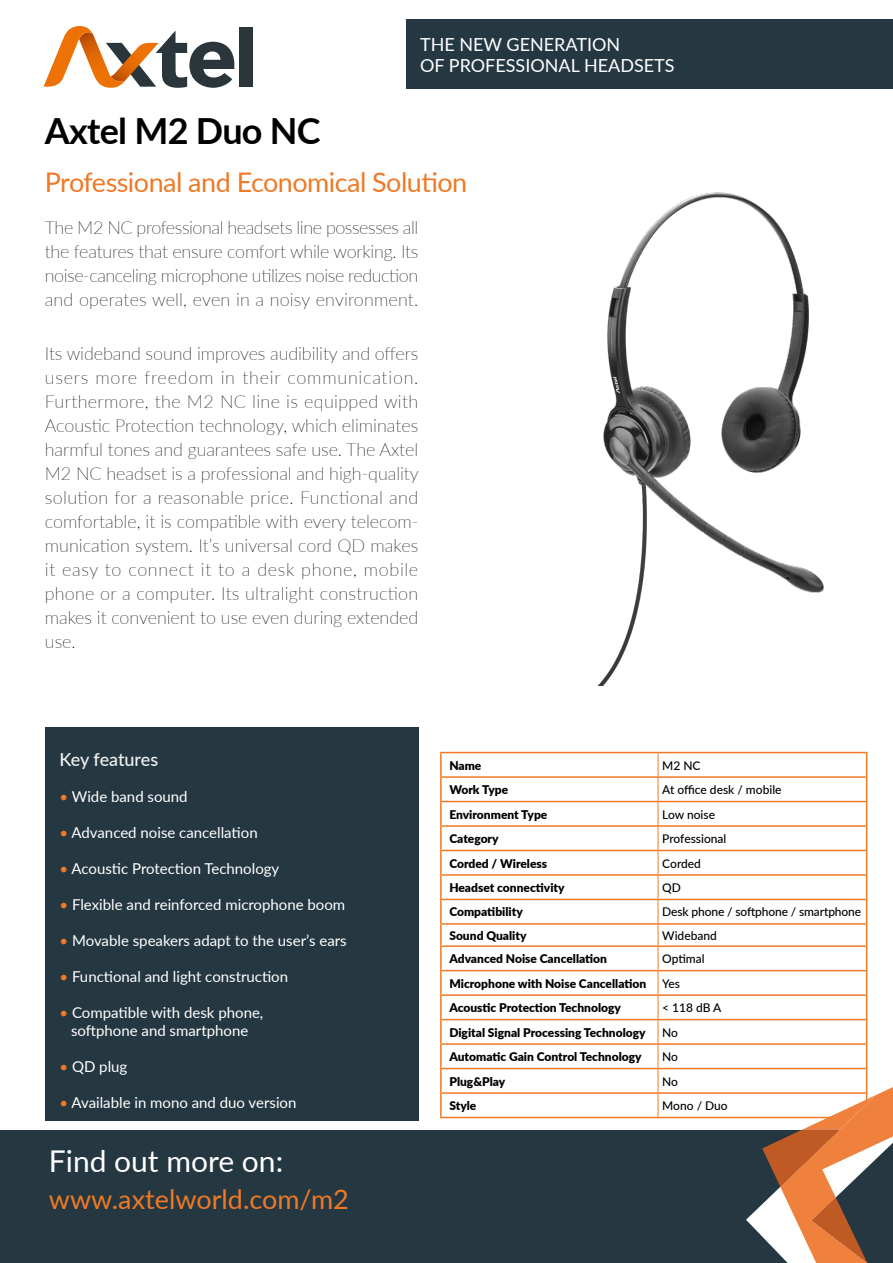
<style>
.page{position:relative;width:893px;height:1263px;background:#fff}
.page>*{position:absolute;margin:0;border:0;box-sizing:border-box;transform-origin:0 0}
.t1{font:700 36px "Lato";letter-spacing:-.02em;color:#000}
.t2{font:30px "Lato";color:#fff}
.t3{font:27px "Lato";letter-spacing:-.02em;color:#ef7925}
.t4{font:27px "Lato";color:#ef7925}
.t5{font:100 18px/24px "Lato";color:#000;text-align:justify}
.t6{font:18px/21.6px "Lato";color:#fff}
.t7{font:500 18px "Lato";letter-spacing:-.005em;color:#f2f2f2}
.t8{font:15px/18px "Lato";color:#fff;text-align:center}
.t9{font:900 12px "Lato";color:#000}
.t10{font:500 12px "Lato";letter-spacing:-.005em;color:#000}
.s1{color:#ef7925}
</style>
<div class="page">
<div style="left:239px;top:27px;width:13px;height:60px;background:#2a363b"></div>
<svg style="left:44px;top:26px;width:190px;height:62px"></svg>
<hr style="left:440px;top:752px;width:218px;height:1px;background:#ef7925">
<hr style="left:658px;top:752px;width:209px;height:1px;background:#ef7925">
<hr style="left:440px;top:776px;width:218px;height:2px;background:#ef7925">
<hr style="left:658px;top:776px;width:209px;height:2px;background:#ef7925">
<hr style="left:440px;top:801px;width:218px;height:1px;background:#ef7925">
<hr style="left:658px;top:801px;width:209px;height:1px;background:#ef7925">
<hr style="left:440px;top:825px;width:218px;height:2px;background:#ef7925">
<hr style="left:658px;top:825px;width:209px;height:2px;background:#ef7925">
<hr style="left:440px;top:850px;width:218px;height:1px;background:#ef7925">
<hr style="left:658px;top:850px;width:209px;height:1px;background:#ef7925">
<hr style="left:440px;top:874px;width:218px;height:2px;background:#ef7925">
<hr style="left:658px;top:874px;width:209px;height:2px;background:#ef7925">
<hr style="left:440px;top:899px;width:218px;height:1px;background:#ef7925">
<hr style="left:658px;top:899px;width:209px;height:1px;background:#ef7925">
<hr style="left:658px;top:923px;width:209px;height:2px;background:#ef7925">
<hr style="left:440px;top:1117px;width:218px;height:1px;background:#ef7925">
<hr style="left:658px;top:1117px;width:209px;height:1px;background:#ef7925">
<hr style="left:440px;top:753px;width:2px;height:23px;background:#ef7925">
<hr style="left:440px;top:778px;width:2px;height:23px;background:#ef7925">
<hr style="left:440px;top:802px;width:2px;height:23px;background:#ef7925">
<hr style="left:440px;top:827px;width:2px;height:23px;background:#ef7925">
<hr style="left:440px;top:851px;width:2px;height:23px;background:#ef7925">
<hr style="left:440px;top:876px;width:2px;height:23px;background:#ef7925">
<hr style="left:440px;top:900px;width:2px;height:23px;background:#ef7925">
<hr style="left:440px;top:923px;width:218px;height:2px;background:#ef7925">
<hr style="left:440px;top:925px;width:2px;height:20px;background:#ef7925">
<hr style="left:440px;top:945px;width:218px;height:2px;background:#ef7925">
<hr style="left:440px;top:947px;width:2px;height:23px;background:#ef7925">
<hr style="left:658px;top:945px;width:209px;height:2px;background:#ef7925">
<hr style="left:440px;top:970px;width:218px;height:1px;background:#ef7925">
<hr style="left:440px;top:971px;width:2px;height:23px;background:#ef7925">
<hr style="left:658px;top:970px;width:209px;height:1px;background:#ef7925">
<hr style="left:440px;top:994px;width:218px;height:2px;background:#ef7925">
<hr style="left:440px;top:996px;width:2px;height:23px;background:#ef7925">
<hr style="left:658px;top:994px;width:209px;height:2px;background:#ef7925">
<hr style="left:440px;top:1019px;width:218px;height:1px;background:#ef7925">
<hr style="left:440px;top:1020px;width:2px;height:23px;background:#ef7925">
<hr style="left:658px;top:1019px;width:209px;height:1px;background:#ef7925">
<hr style="left:440px;top:1043px;width:218px;height:2px;background:#ef7925">
<hr style="left:440px;top:1045px;width:2px;height:23px;background:#ef7925">
<hr style="left:658px;top:1043px;width:209px;height:2px;background:#ef7925">
<hr style="left:440px;top:1068px;width:218px;height:1px;background:#ef7925">
<hr style="left:440px;top:1069px;width:2px;height:23px;background:#ef7925">
<hr style="left:658px;top:1068px;width:209px;height:1px;background:#ef7925">
<hr style="left:440px;top:1092px;width:218px;height:2px;background:#ef7925">
<hr style="left:440px;top:1094px;width:2px;height:23px;background:#ef7925">
<hr style="left:658px;top:1092px;width:209px;height:2px;background:#ef7925">
<svg style="left:658px;top:753px;width:1px;height:364px"></svg>
<div style="left:0;top:1130px;width:893px;height:132px;background:#253842"></div>
<div style="left:406px;top:19px;width:487px;height:70px;background:#253842"></div>
<svg style="left:746px;top:753px;width:147px;height:510px"></svg>
<svg style="left:597px;top:192px;width:227px;height:494px"></svg>
<div style="left:45px;top:727px;width:374px;height:393px;background:#253842"></div>
<h1 class="t1" style="left:45px;top:104px;width:277px">Axtel M2 Duo NC</h1>
<p class="t6" style="left:420px;top:33px;width:256px">THE NEW GENERATION<br>OF PROFESSIONAL HEADSETS</p>
<h3 class="t3" style="left:45px;top:163px;width:424px">Professional and Economical Solution</h3>
<p class="t5" style="left:45px;top:215px;width:375px">The M2 NC professional headsets line possesses all the features that ensure comfort while working. Its noise-canceling microphone utilizes noise reduction and operates well, even in a noisy environment.</p>
<p class="t5" style="left:45px;top:341px;width:375px">Its wideband sound improves audibility and offers users more freedom in their communication.<br>Furthermore, the M2 NC line is equipped with Acoustic Protection technology, which eliminates harmful tones and guarantees safe use. The Axtel M2 NC headset is a professional and high-quality solution for a reasonable price. Functional and comfortable, it is compatible with every telecom&shy;munication system. It’s universal cord QD makes it easy to connect it to a desk phone, mobile phone or a computer. Its ultralight construction makes it convenient to use even during extended use.</p>
<p class="t7" style="left:60px;top:747px;width:100px">Key features</p>
<p class="t8" style="left:60px;top:787px;width:130px"><span class="s1">•</span> Wide band sound</p>
<p class="t8" style="left:60px;top:823px;width:200px"><span class="s1">•</span> Advanced noise cancellation</p>
<p class="t8" style="left:60px;top:859px;width:221px"><span class="s1">•</span> Acoustic Protection Technology</p>
<p class="t8" style="left:60px;top:895px;width:287px"><span class="s1">•</span> Flexible and reinforced microphone boom</p>
<p class="t8" style="left:60px;top:931px;width:289px"><span class="s1">•</span> Movable speakers adapt to the user’s ears</p>
<p class="t8" style="left:60px;top:967px;width:230px"><span class="s1">•</span> Functional and light construction</p>
<p class="t8" style="left:60px;top:1003px;width:205px"><span class="s1">•</span> Compatible with desk phone, softphone and smartphone</p>
<p class="t8" style="left:60px;top:1057px;width:69px"><span class="s1">•</span> QD plug</p>
<p class="t8" style="left:60px;top:1093px;width:238px"><span class="s1">•</span> Available in mono and duo version</p>
<h2 class="t2" style="left:49px;top:1139px;width:236px">Find out more on:</h2>
<h3 class="t4" style="left:49px;top:1180px;width:302px">www.axtelworld.com/m2</h3>
<p class="t9" style="left:449px;top:756px;width:34px">Name</p>
<p class="t10" style="left:662px;top:757px;width:40px">M2 NC</p>
<p class="t9" style="left:449px;top:781px;width:60px">Work Type</p>
<p class="t10" style="left:662px;top:781px;width:121px">At office desk / mobile</p>
<p class="t9" style="left:449px;top:805px;width:100px">Environment Type</p>
<p class="t10" style="left:662px;top:805px;width:54px">Low noise</p>
<p class="t9" style="left:449px;top:830px;width:51px">Category</p>
<p class="t10" style="left:662px;top:830px;width:66px">Professional</p>
<p class="t9" style="left:449px;top:854px;width:99px">Corded / Wireless</p>
<p class="t10" style="left:662px;top:854px;width:40px">Corded</p>
<p class="t9" style="left:449px;top:878px;width:117px">Headset connectivity</p>
<p class="t10" style="left:662px;top:879px;width:20px">QD</p>
<p class="t9" style="left:449px;top:903px;width:75px">Compatibility</p>
<p class="t10" style="left:662px;top:903px;width:200px">Desk phone / softphone / smartphone</p>
<p class="t9" style="left:449px;top:926px;width:79px">Sound Quality</p>
<p class="t10" style="left:662px;top:927px;width:56px">Wideband</p>
<p class="t9" style="left:449px;top:950px;width:159px">Advanced Noise Cancellation</p>
<p class="t10" style="left:662px;top:950px;width:44px">Optimal</p>
<p class="t9" style="left:449px;top:974px;width:198px">Microphone with Noise Cancellation</p>
<p class="t10" style="left:662px;top:975px;width:19px">Yes</p>
<p class="t9" style="left:449px;top:999px;width:173px">Acoustic Protection Technology</p>
<p class="t10" style="left:662px;top:999px;width:61px">&lt; 118 dB A</p>
<p class="t9" style="left:449px;top:1023px;width:198px">Digital Signal Processing Technology</p>
<p class="t10" style="left:662px;top:1023px;width:17px">No</p>
<p class="t9" style="left:449px;top:1048px;width:194px">Automatic Gain Control Technology</p>
<p class="t10" style="left:662px;top:1048px;width:17px">No</p>
<p class="t9" style="left:449px;top:1072px;width:58px">Plug&amp;Play</p>
<p class="t10" style="left:662px;top:1072px;width:17px">No</p>
<p class="t9" style="left:449px;top:1096px;width:29px">Style</p>
<p class="t10" style="left:662px;top:1097px;width:67px">Mono / Duo</p>
</div>
